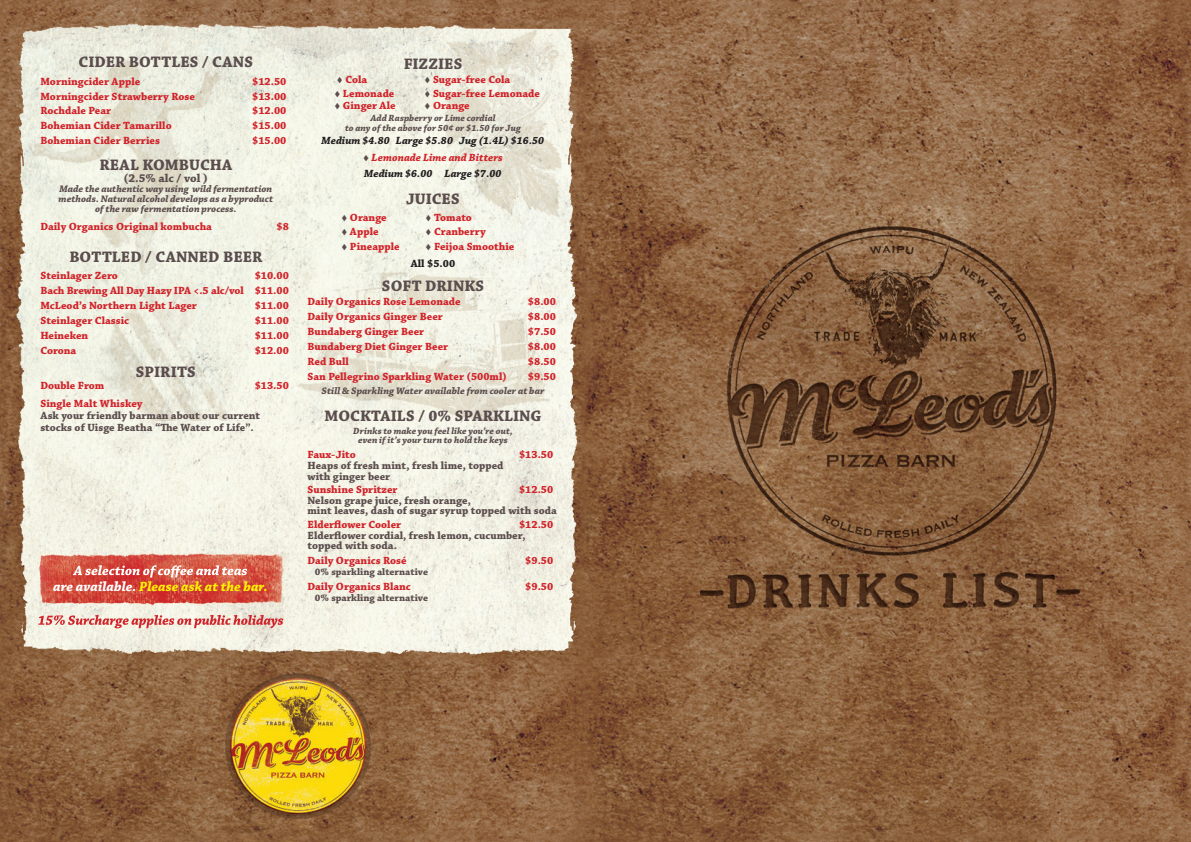
<style>
.page{position:relative;width:1191px;height:842px;background:#fff}
.page>*{position:absolute;margin:0;border:0;box-sizing:border-box;transform-origin:0 0}
.t1{font:700 16px "Chaparral Pro";letter-spacing:.005em;color:#5b4d4d}
.t2{font:italic 700 14.1px "Chaparral Pro";color:#fff101}
.t3{font:700 12px "Chaparral Pro";color:#5b4d4d}
.t4{font:700 11px "Chaparral Pro";color:#d1232a}
.t5{font:700 11px/12px "Chaparral Pro";color:#5b4d4d}
.t6{font:italic 700 11px "Chaparral Pro";color:#231f20}
.t7{font:italic 700 11px "Chaparral Pro";color:#d1232a}
.t8{font:700 11px "Chaparral Pro";color:#231f20}
.t9{font:italic 700 10px/10px "Chaparral Pro";color:#5b4d4d;text-align:center}
.t10{font:700 10px "Chaparral Pro";color:#5b4d4d}
.t11{font:italic 700 9.5px/9px "Chaparral Pro";color:#5b4d4d;text-align:center}
.s1{color:#d1232a}
.s2{color:#fff}
.s3{color:#5b4d4d}
</style>
<div class="page">
<img style="left:0;top:0;width:1191px;height:842px">
<img style="left:0;top:14px;width:583px;height:650px">
<img style="left:437px;top:27px;width:132px;height:192px">
<img style="left:291px;top:255px;width:261px;height:165px">
<img style="left:8px;top:46px;width:237px;height:374px">
<img style="left:36px;top:549px;width:249px;height:56px">
<svg style="left:73px;top:565px;width:174px;height:12px"></svg>
<svg style="left:38px;top:615px;width:245px;height:13px"></svg>
<p class="t1" style="left:78px;top:53px;width:176px">CIDER BOTTLES / CANS</p>
<p class="t4" style="left:40px;top:75px;width:101px">Morningcider Apple</p>
<p class="t4" style="left:252px;top:75px;width:36px">$12.50</p>
<p class="t4" style="left:40px;top:90px;width:156px">Morningcider Strawberry Rose</p>
<p class="t4" style="left:252px;top:90px;width:36px">$13.00</p>
<p class="t4" style="left:40px;top:104px;width:72px">Rochdale Pear</p>
<p class="t4" style="left:252px;top:104px;width:36px">$12.00</p>
<p class="t4" style="left:40px;top:119px;width:133px">Bohemian Cider Tamarillo</p>
<p class="t4" style="left:252px;top:119px;width:36px">$15.00</p>
<p class="t4" style="left:40px;top:134px;width:121px">Bohemian Cider Berries</p>
<p class="t4" style="left:252px;top:134px;width:36px">$15.00</p>
<p class="t1" style="left:99px;top:156px;width:134px">REAL KOMBUCHA</p>
<p class="t3" style="left:124px;top:171px;width:86px">(2.5% alc / vol )</p>
<p class="t9" style="left:59px;top:184px;width:216px">Made the authentic way using wild fermentation methods. Natural alcohol develops as a byproduct of the raw fermentation process.</p>
<p class="t4" style="left:40px;top:220px;width:173px">Daily Organics Original kombucha</p>
<p class="t4" style="left:276px;top:220px;width:14px">$8</p>
<p class="t1" style="left:69px;top:247px;width:194px">BOTTLED / CANNED BEER</p>
<p class="t4" style="left:40px;top:269px;width:79px">Steinlager Zero</p>
<p class="t4" style="left:255px;top:269px;width:36px">$10.00</p>
<p class="t4" style="left:40px;top:284px;width:250px">Bach Brewing All Day Hazy IPA &lt;.5 alc/vol $11.00</p>
<p class="t4" style="left:40px;top:299px;width:158px">McLeod’s Northern Light Lager</p>
<p class="t4" style="left:255px;top:299px;width:36px">$11.00</p>
<p class="t4" style="left:40px;top:314px;width:90px">Steinlager Classic</p>
<p class="t4" style="left:255px;top:314px;width:36px">$11.00</p>
<p class="t4" style="left:40px;top:329px;width:49px">Heineken</p>
<p class="t4" style="left:255px;top:329px;width:36px">$11.00</p>
<p class="t4" style="left:40px;top:344px;width:37px">Corona</p>
<p class="t4" style="left:255px;top:344px;width:36px">$12.00</p>
<p class="t1" style="left:136px;top:362px;width:62px">SPIRITS</p>
<p class="t4" style="left:40px;top:379px;width:65px">Double From</p>
<p class="t4" style="left:255px;top:379px;width:36px">$13.50</p>
<p class="t5" style="left:40px;top:397px;width:221px"><span class="s1">Single Malt Whiskey<br></span>Ask your friendly barman about our current stocks of Uisge Beatha “The Water of Life”.</p>
<p class="t2" style="left:53px;top:578px;width:216px"><span class="s2">are available.</span> Please ask at the bar.</p>
<p class="t1" style="left:404px;top:54px;width:60px">FIZZIES</p>
<p class="t4" style="left:337px;top:73px;width:32px"><span class="s3">▼</span> Cola</p>
<p class="t4" style="left:424px;top:73px;width:87px"><span class="s3">▼</span> Sugar-free Cola</p>
<p class="t4" style="left:334px;top:87px;width:61px"><span class="s3">▼</span> Lemonade</p>
<p class="t4" style="left:424px;top:87px;width:117px"><span class="s3">▼</span> Sugar-free Lemonade</p>
<p class="t4" style="left:334px;top:99px;width:63px"><span class="s3">▼</span> Ginger Ale</p>
<p class="t4" style="left:424px;top:99px;width:47px"><span class="s3">▼</span> Orange</p>
<p class="t11" style="left:370px;top:113px;width:127px">Add Raspberry or Lime cordial</p>
<p class="t11" style="left:345px;top:123px;width:177px">to any of the above for 50¢ or $1.50 for Jug</p>
<p class="t6" style="left:321px;top:134px;width:224px">Medium $4.80 Large $5.80 Jug (1.4L) $16.50</p>
<p class="t7" style="left:363px;top:151px;width:141px"><span class="s3">▼</span> Lemonade Lime and Bitters</p>
<p class="t6" style="left:364px;top:167px;width:139px">Medium $6.00 Large $7.00</p>
<p class="t1" style="left:406px;top:189px;width:55px">JUICES</p>
<p class="t4" style="left:341px;top:211px;width:47px"><span class="s3">▼</span> Orange</p>
<p class="t4" style="left:425px;top:211px;width:48px"><span class="s3">▼</span> Tomato</p>
<p class="t4" style="left:341px;top:225px;width:39px"><span class="s3">▼</span> Apple</p>
<p class="t4" style="left:425px;top:225px;width:62px"><span class="s3">▼</span> Cranberry</p>
<p class="t4" style="left:341px;top:240px;width:60px"><span class="s3">▼</span> Pineapple</p>
<p class="t4" style="left:425px;top:240px;width:90px"><span class="s3">▼</span> Feijoa Smoothie</p>
<p class="t8" style="left:411px;top:257px;width:46px">All $5.00</p>
<p class="t1" style="left:382px;top:276px;width:103px">SOFT DRINKS</p>
<p class="t4" style="left:307px;top:295px;width:155px">Daily Organics Rose Lemonade</p>
<p class="t4" style="left:528px;top:295px;width:30px">$8.00</p>
<p class="t4" style="left:307px;top:310px;width:137px">Daily Organics Ginger Beer</p>
<p class="t4" style="left:528px;top:310px;width:30px">$8.00</p>
<p class="t4" style="left:307px;top:325px;width:118px">Bundaberg Ginger Beer</p>
<p class="t4" style="left:528px;top:325px;width:30px">$7.50</p>
<p class="t4" style="left:307px;top:340px;width:142px">Bundaberg Diet Ginger Beer</p>
<p class="t4" style="left:528px;top:340px;width:30px">$8.00</p>
<p class="t4" style="left:307px;top:355px;width:43px">Red Bull</p>
<p class="t4" style="left:528px;top:355px;width:30px">$8.50</p>
<p class="t4" style="left:307px;top:370px;width:201px">San Pellegrino Sparkling Water (500ml)</p>
<p class="t4" style="left:528px;top:370px;width:30px">$9.50</p>
<p class="t9" style="left:321px;top:386px;width:224px">Still &amp; Sparkling Water available from cooler at bar</p>
<p class="t1" style="left:324px;top:406px;width:218px">MOCKTAILS / 0% SPARKLING</p>
<p class="t11" style="left:353px;top:426px;width:161px">Drinks to make you feel like you’re out, even if it’s your turn to hold the keys</p>
<p class="t4" style="left:307px;top:448px;width:50px">Faux-Jito</p>
<p class="t4" style="left:519px;top:448px;width:36px">$13.50</p>
<p class="t5" style="left:307px;top:460px;width:197px;line-height:11px">Heaps of fresh mint, fresh lime, topped with ginger beer</p>
<p class="t4" style="left:307px;top:483px;width:92px">Sunshine Spritzer</p>
<p class="t4" style="left:519px;top:483px;width:36px">$12.50</p>
<p class="t5" style="left:307px;top:496px;width:251px;line-height:10px">Nelson grape juice, fresh orange,<br>mint leaves, dash of sugar syrup topped with soda</p>
<p class="t4" style="left:307px;top:518px;width:95px">Elderflower Cooler</p>
<p class="t4" style="left:519px;top:518px;width:36px">$12.50</p>
<p class="t5" style="left:307px;top:531px;width:220px;line-height:10px">Elderflower cordial, fresh lemon, cucumber, topped with soda.</p>
<p class="t4" style="left:307px;top:554px;width:101px">Daily Organics Rosé</p>
<p class="t4" style="left:525px;top:554px;width:30px">$9.50</p>
<p class="t10" style="left:315px;top:566px;width:115px">0% sparkling alternative</p>
<p class="t4" style="left:307px;top:580px;width:105px">Daily Organics Blanc</p>
<p class="t4" style="left:525px;top:580px;width:30px">$9.50</p>
<p class="t10" style="left:315px;top:592px;width:115px">0% sparkling alternative</p>
</div>
